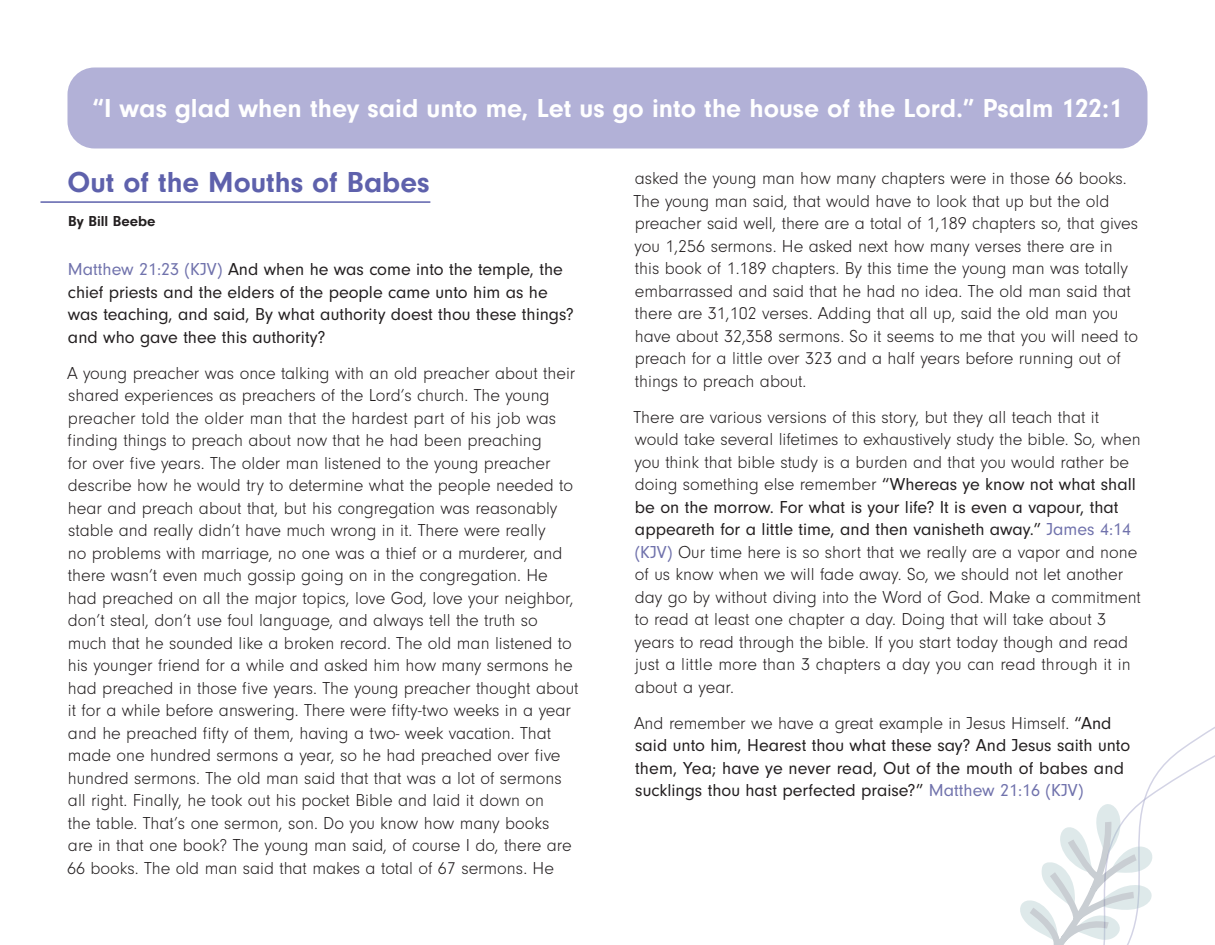
<style>
.page{position:relative;width:1215px;height:945px;background:#fff}
.page>*{position:absolute;margin:0;border:0;box-sizing:border-box;transform-origin:0 0}
.t1{font:700 30px "Neuzeit Gro";color:#5e61ac}
.quote{font:700 27px "Neuzeit Gro";color:#fff}
.t2{font:300 18px/22.5px "Neuzeit Gro";color:#231f20}
.t3{font:18px/22.5px "Neuzeit Gro";color:#231f20}
.Header_2{font:700 15px "Neuzeit Gro";color:#231f20}
.s1{color:#7072ac}
.s2{font-weight:400}
.s3{font-weight:400;color:#7072ac}
.s4{font-weight:300}
</style>
<div class="page">
<div style="left:68px;top:68px;width:1080px;height:80px;background:#b2b1d7;border-radius:27px"></div>
<hr style="left:41px;top:201px;width:389px;height:2px;background:#5d61ac">
<svg style="left:1020px;top:803px;width:132px;height:142px"></svg>
<p class="quote" style="left:92px;top:93px;width:1032px">“I was glad when they said unto me, Let us go into the house of the Lord.” Psalm 122:1</p>
<p class="t1" style="left:68px;top:165px;width:364px">Out of the Mouths of Babes</p>
<p class="Header_2" style="left:68px;top:213px;width:89px">By Bill Beebe</p>
<p class="t3" style="left:68px;top:259px;width:507px"><span class="s1">Matthew 21:23 (KJV)</span> And when he was come into the temple, the chief priests and the elders of the people came unto him as he was teaching, and said, By what authority doest thou these things? and who gave thee this authority?</p>
<p class="t2" style="left:67px;top:362px;width:513px">A young preacher was once talking with an old preacher about their shared experiences as preachers of the Lord’s church. The young preacher told the older man that the hardest part of his job was finding things to preach about now that he had been preaching<br>for over five years. The older man listened to the young preacher describe how he would try to determine what the people needed to hear and preach about that, but his congregation was reasonably stable and really didn’t have much wrong in it. There were really<br>no problems with marriage, no one was a thief or a murderer, and there wasn’t even much gossip going on in the congregation. He had preached on all the major topics, love God, love your neighbor, don’t steal, don’t use foul language, and always tell the truth so much that he sounded like a broken record. The old man listened to his younger friend for a while and asked him how many sermons he had preached in those five years. The young preacher thought about it for a while before answering. There were fifty-two weeks in a year and he preached fifty of them, having a two- week vacation. That made one hundred sermons a year, so he had preached over five hundred sermons. The old man said that that was a lot of sermons all right. Finally, he took out his pocket Bible and laid it down on<br>the table. That’s one sermon, son. Do you know how many books<br>are in that one book? The young man said, of course I do, there are 66 books. The old man said that makes a total of 67 sermons. He</p>
<p class="t2" style="left:633px;top:167px;width:506px">asked the young man how many chapters were in those 66 books.<br>The young man said, that would have to look that up but the old preacher said well, there are a total of 1,189 chapters so, that gives you 1,256 sermons. He asked next how many verses there are in this book of 1.189 chapters. By this time the young man was totally embarrassed and said that he had no idea. The old man said that there are 31,102 verses. Adding that all up, said the old man you have about 32,358 sermons. So it seems to me that you will need to preach for a little over 323 and a half years before running out of things to preach about.</p>
<p class="t2" style="left:633px;top:406px;width:509px">There are various versions of this story, but they all teach that it would take several lifetimes to exhaustively study the bible. So, when you think that bible study is a burden and that you would rather be doing something else remember <span class="s2">“Whereas ye know not what shall be on the morrow. For what is your life? It is even a vapour, that appeareth for a little time, and then vanisheth away.”</span> <span class="s3">James 4:14 (KJV)</span> Our time here is so short that we really are a vapor and none of us know when we will fade away. So, we should not let another day go by without diving into the Word of God. Make a commitment to read at least one chapter a day. Doing that will take about 3 years to read through the bible. If you start today though and read just a little more than 3 chapters a day you can read through it in about a year.</p>
<p class="t3" style="left:634px;top:712px;width:498px"><span class="s4">And remember we have a great example in Jesus Himself.</span> “And said unto him, Hearest thou what these say? And Jesus saith unto them, Yea; have ye never read, Out of the mouth of babes and sucklings thou hast perfected praise?” <span class="s1">Matthew 21:16 (KJV)</span></p>
</div>
